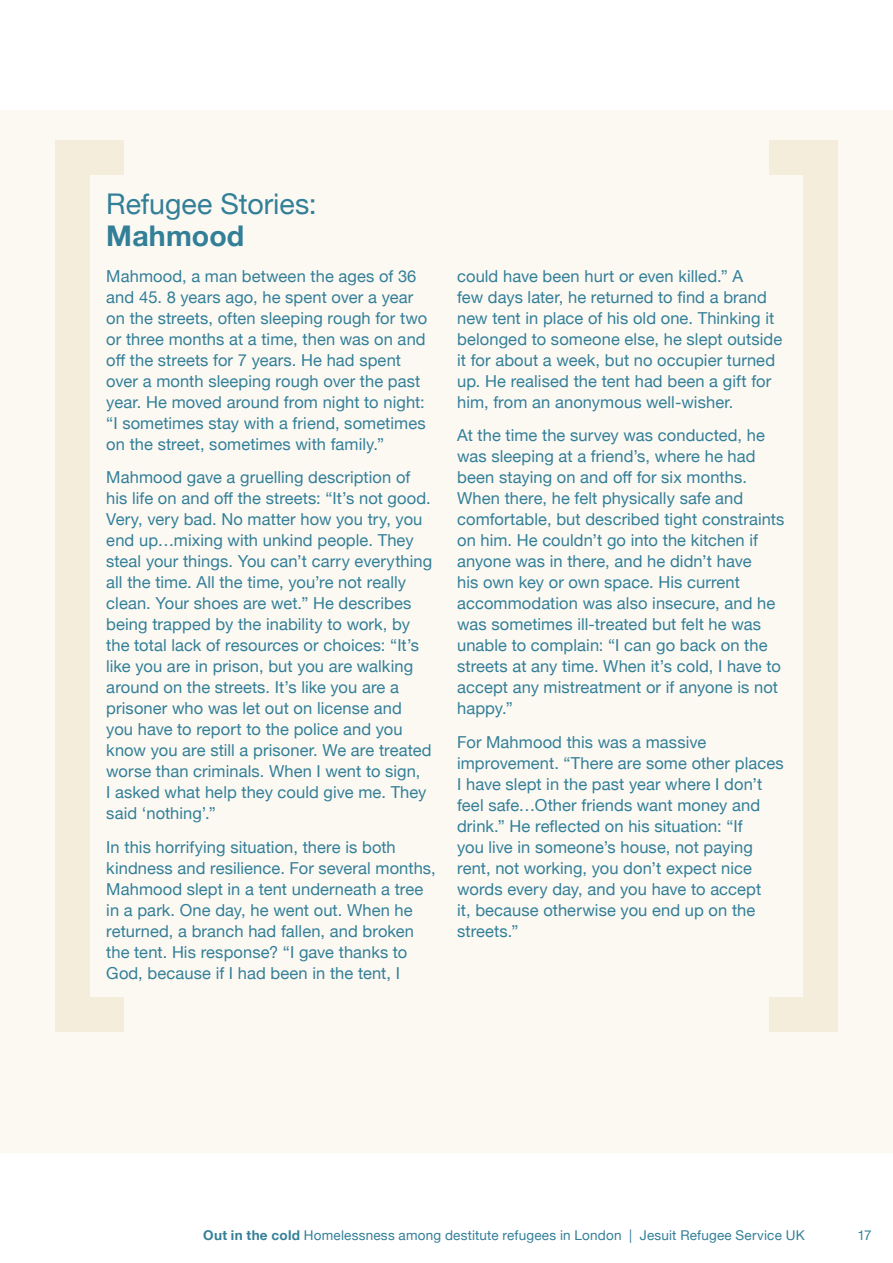
<style>
.page{position:relative;width:893px;height:1263px;background:#fff}
.page>*{position:absolute;margin:0;border:0;box-sizing:border-box;transform-origin:0 0}
.Case_Study_Heading{font:28.5px/31.5px "Helvetica Neue";color:#337f98}
.t1{font:16.5px/21px "Helvetica Neue";letter-spacing:.005em;color:#337f98}
.t2{font:13.5px "Helvetica Neue";letter-spacing:.015em;color:#337f98}
.s1{font-weight:700}
</style>
<div class="page">
<div style="left:0;top:111px;width:893px;height:1041px;background:#fcf9f3"></div>
<div style="left:769px;top:997px;width:69px;height:34px;background:#f4eddc"></div>
<div style="left:769px;top:140px;width:69px;height:34px;background:#f4eddc"></div>
<div style="left:804px;top:154px;width:34px;height:848px;background:#f4eddc"></div>
<div style="left:55px;top:140px;width:69px;height:34px;background:#f4eddc"></div>
<div style="left:55px;top:997px;width:69px;height:34px;background:#f4eddc"></div>
<div style="left:55px;top:169px;width:34px;height:848px;background:#f4eddc"></div>
<p class="Case_Study_Heading" style="left:106px;top:190px;width:212px">Refugee Stories:<br><span class="s1">Mahmood</span></p>
<p class="t1" style="left:106px;top:266px;width:323px">Mahmood, a man between the ages of 36 and 45. 8 years ago, he spent over a year on the streets, often sleeping rough for two or three months at a time, then was on and off the streets for 7 years. He had spent over a month sleeping rough over the past year. He moved around from night to night: “I sometimes stay with a friend, sometimes on the street, sometimes with family.”</p>
<p class="t1" style="left:106px;top:468px;width:327px">Mahmood gave a gruelling description of his life on and off the streets: “It’s not good.<br>Very, very bad. No matter how you try, you end up…mixing with unkind people. They steal your things. You can’t carry everything all the time. All the time, you’re not really clean. Your shoes are wet.” He describes being trapped by the inability to work, by the total lack of resources or choices: “It’s like you are in prison, but you are walking around on the streets. It’s like you are a prisoner who was let out on license and you have to report to the police and you know you are still a prisoner. We are treated worse than criminals. When I went to sign,<br>I asked what help they could give me. They said ‘nothing’.”</p>
<p class="t1" style="left:106px;top:838px;width:331px">In this horrifying situation, there is both kindness and resilience. For several months, Mahmood slept in a tent underneath a tree in a park. One day, he went out. When he returned, a branch had fallen, and broken the tent. His response? “I gave thanks to God, because if I had been in the tent, I</p>
<p class="t1" style="left:457px;top:266px;width:327px">could have been hurt or even killed.” A<br>few days later, he returned to find a brand new tent in place of his old one. Thinking it belonged to someone else, he slept outside it for about a week, but no occupier turned up. He realised the tent had been a gift for him, from an anonymous well-wisher.</p>
<p class="t1" style="left:457px;top:426px;width:329px">At the time the survey was conducted, he was sleeping at a friend’s, where he had been staying on and off for six months.<br>When there, he felt physically safe and comfortable, but described tight constraints on him. He couldn’t go into the kitchen if anyone was in there, and he didn’t have<br>his own key or own space. His current accommodation was also insecure, and he was sometimes ill-treated but felt he was unable to complain: “I can go back on the streets at any time. When it’s cold, I have to accept any mistreatment or if anyone is not happy.”</p>
<p class="t1" style="left:457px;top:733px;width:328px">For Mahmood this was a massive improvement. “There are some other places I have slept in the past year where I don’t feel safe…Other friends want money and drink.” He reflected on his situation: “If<br>you live in someone’s house, not paying rent, not working, you don’t expect nice words every day, and you have to accept<br>it, because otherwise you end up on the streets.”</p>
<p class="t2" style="left:203px;top:1225px;width:603px"><span class="s1">Out in the cold</span> Homelessness among destitute refugees in London | Jesuit Refugee Service UK</p>
<p class="t2" style="left:858px;top:1225px;width:16px">17</p>
</div>
